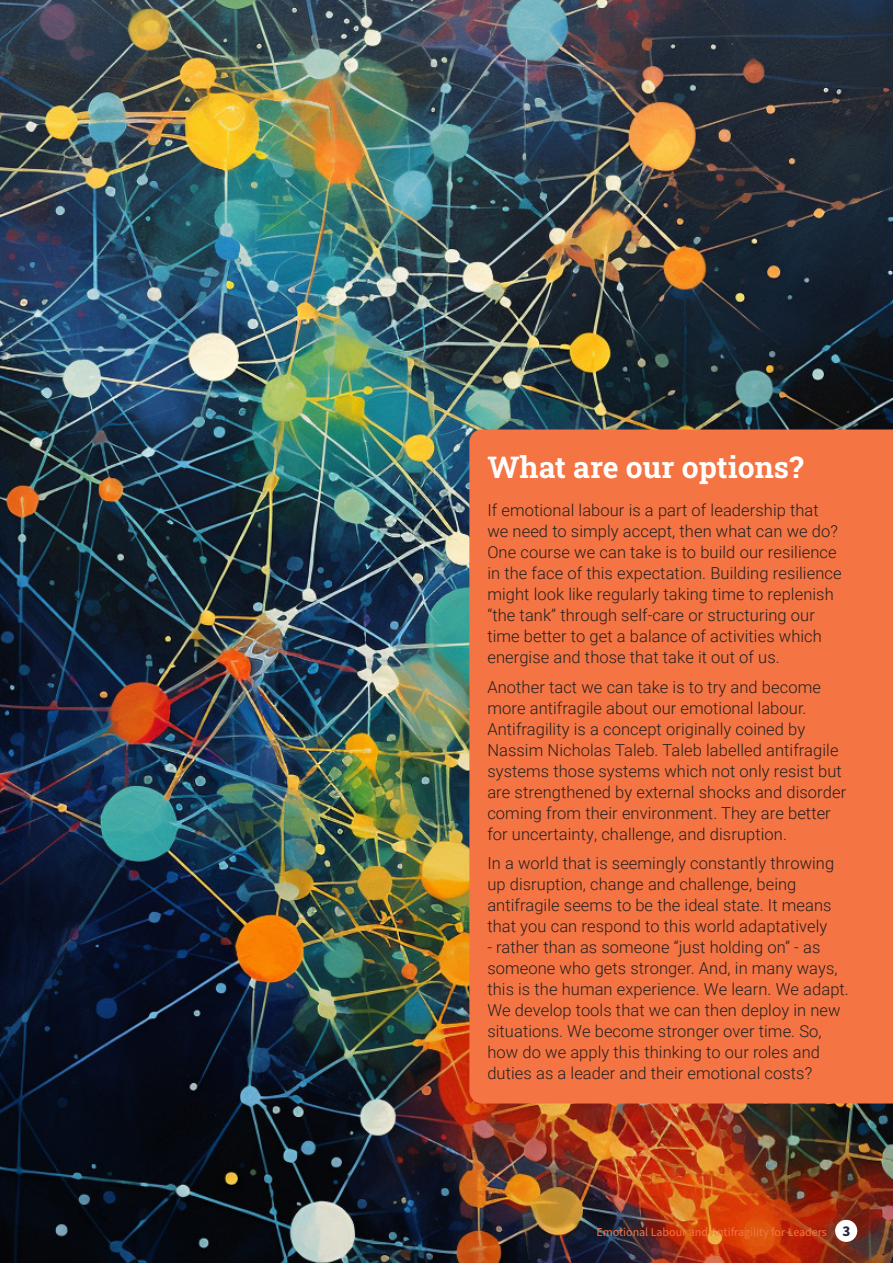
<style>
.page{position:relative;width:893px;height:1263px;background:#fff}
.page>*{position:absolute;margin:0;border:0;box-sizing:border-box;transform-origin:0 0}
.t1{font:700 30px "Roboto Slab";color:#fff}
.t2{font:300 16.5px/21px "Roboto";letter-spacing:.005em;color:#231f20}
.t3{font:12px "Source Sans Pro";color:#f47443}
.s1{font-weight:700;font-size:15px;color:#242a3d}
</style>
<div class="page">
<img style="left:0;top:0;width:893px;height:1263px">
<div style="left:469px;top:429px;width:424px;height:674px;background:#f47443"></div>
<div style="left:835px;top:1220px;width:22px;height:22px;background:#fff;border-radius:50%"></div>
<h1 class="t1" style="left:487px;top:446px;width:318px">What are our options?</h1>
<p class="t2" style="left:487px;top:499px;width:356px">If emotional labour is a part of leadership that we need to simply accept, then what can we do?<br>One course we can take is to build our resilience in the face of this expectation. Building resilience might look like regularly taking time to replenish “the tank” through self-care or structuring our time better to get a balance of activities which energise and those that take it out of us.</p>
<p class="t2" style="left:487px;top:675px;width:360px">Another tact we can take is to try and become more antifragile about our emotional labour.<br>Antifragility is a concept originally coined by Nassim Nicholas Taleb. Taleb labelled antifragile systems those systems which not only resist but are strengthened by external shocks and disorder coming from their environment. They are better for uncertainty, challenge, and disruption.</p>
<p class="t2" style="left:487px;top:852px;width:348px">In a world that is seemingly constantly throwing up disruption, change and challenge, being antifragile seems to be the ideal state. It means that you can respond to this world adaptatively</p>
<p class="t2" style="left:487px;top:936px;width:363px">- rather than as someone “just holding on” - as someone who gets stronger. And, in many ways, this is the human experience. We learn. We adapt.<br>We develop tools that we can then deploy in new situations. We become stronger over time. So, how do we apply this thinking to our roles and duties as a leader and their emotional costs?</p>
<p class="t3" style="left:597px;top:1224px;width:255px">Emotional Labour and Antifragility for Leaders <span class="s1">3</span></p>
</div>
